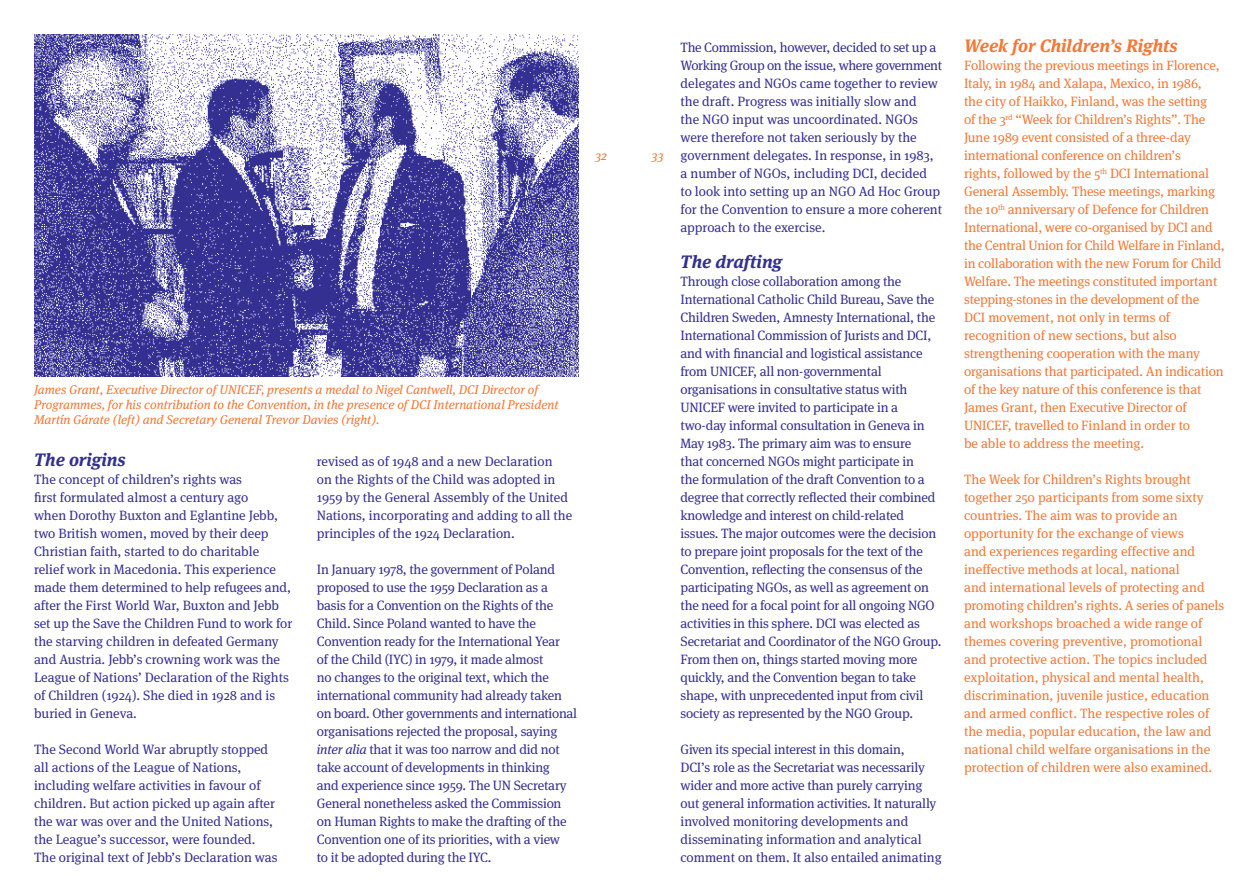
<style>
.page{position:relative;width:1259px;height:893px;background:#fff}
.page>*{position:absolute;margin:0;border:0;box-sizing:border-box;transform-origin:0 0}
.t1{font:italic 700 18px "Meta Serif";color:#f47836}
.t2{font:italic 700 18px "Meta Serif";color:#333092}
.t3{font:13.5px/18px "Meta Serif";letter-spacing:-.015em;color:#333092}
.t4{font:13.5px/18px "Meta Serif";letter-spacing:-.01em;color:#f47836}
.t5{font:italic 12.75px/15px "Meta Serif";color:#f47836}
.s1{font-style:italic}
</style>
<div class="page">
<img style="left:34px;top:34px;width:544px;height:342px">
<p class="t5" style="left:34px;top:382px;width:526px">James Grant, Executive Director of UNICEF, presents a medal to Nigel Cantwell, DCI Director of<br>Programmes, for his contribution to the Convention, in the presence of DCI International President<br>Martín Gárate (left) and Secretary General Trevor Davies (right).</p>
<h1 class="t2" style="left:34px;top:449px;width:93px">The origins</h1>
<p class="t3" style="left:34px;top:470px;width:260px">The concept of children’s rights was<br>first formulated almost a century ago<br>when Dorothy Buxton and Eglantine Jebb, two British women, moved by their deep Christian faith, started to do charitable relief work in Macedonia. This experience made them determined to help refugees and, after the First World War, Buxton and Jebb set up the Save the Children Fund to work for the starving children in defeated Germany and Austria. Jebb’s crowning work was the League of Nations’ Declaration of the Rights of Children (1924). She died in 1928 and is buried in Geneva.</p>
<p class="t3" style="left:34px;top:740px;width:245px">The Second World War abruptly stopped all actions of the League of Nations, including welfare activities in favour of children. But action picked up again after the war was over and the United Nations, the League’s successor, were founded.<br>The original text of Jebb’s Declaration was</p>
<p class="t3" style="left:317px;top:452px;width:257px">revised as of 1948 and a new Declaration<br>on the Rights of the Child was adopted in 1959 by the General Assembly of the United Nations, incorporating and adding to all the principles of the 1924 Declaration.</p>
<p class="t3" style="left:317px;top:560px;width:262px">In January 1978, the government of Poland proposed to use the 1959 Declaration as a basis for a Convention on the Rights of the Child. Since Poland wanted to have the Convention ready for the International Year<br>of the Child (IYC) in 1979, it made almost<br>no changes to the original text, which the international community had already taken on board. Other governments and international organisations rejected the proposal, saying <span class="s1">inter alia</span> that it was too narrow and did not take account of developments in thinking<br>and experience since 1959. The UN Secretary General nonetheless asked the Commission on Human Rights to make the drafting of the Convention one of its priorities, with a view<br>to it be adopted during the IYC.</p>
<p class="t5" style="left:595px;top:148px;width:13px">32</p>
<p class="t5" style="left:652px;top:148px;width:13px">33</p>
<p class="t3" style="left:680px;top:38px;width:263px">The Commission, however, decided to set up a Working Group on the issue, where government delegates and NGOs came together to review the draft. Progress was initially slow and<br>the NGO input was uncoordinated. NGOs were therefore not taken seriously by the government delegates. In response, in 1983, a number of NGOs, including DCI, decided<br>to look into setting up an NGO Ad Hoc Group for the Convention to ensure a more coherent approach to the exercise.</p>
<h1 class="t2" style="left:680px;top:251px;width:103px">The drafting</h1>
<p class="t3" style="left:680px;top:272px;width:262px">Through close collaboration among the International Catholic Child Bureau, Save the Children Sweden, Amnesty International, the International Commission of Jurists and DCI, and with financial and logistical assistance from UNICEF, all non-governmental organisations in consultative status with UNICEF were invited to participate in a two-day informal consultation in Geneva in May 1983. The primary aim was to ensure<br>that concerned NGOs might participate in<br>the formulation of the draft Convention to a degree that correctly reflected their combined knowledge and interest on child-related issues. The major outcomes were the decision to prepare joint proposals for the text of the Convention, reflecting the consensus of the participating NGOs, as well as agreement on the need for a focal point for all ongoing NGO activities in this sphere. DCI was elected as Secretariat and Coordinator of the NGO Group.<br>From then on, things started moving more quickly, and the Convention began to take shape, with unprecedented input from civil society as represented by the NGO Group.</p>
<p class="t3" style="left:680px;top:740px;width:263px">Given its special interest in this domain,<br>DCI’s role as the Secretariat was necessarily wider and more active than purely carrying out general information activities. It naturally involved monitoring developments and disseminating information and analytical comment on them. It also entailed animating</p>
<h1 class="t1" style="left:964px;top:35px;width:215px">Week for Children’s Rights</h1>
<p class="t4" style="left:964px;top:56px;width:262px">Following the previous meetings in Florence, Italy, in 1984 and Xalapa, Mexico, in 1986,<br>the city of Haikko, Finland, was the setting<br>of the 3<sup>rd</sup> “Week for Children’s Rights”. The June 1989 event consisted of a three-day international conference on children’s<br>rights, followed by the 5<sup>th</sup> DCI International General Assembly. These meetings, marking the 10<sup>th</sup> anniversary of Defence for Children International, were co-organised by DCI and the Central Union for Child Welfare in Finland, in collaboration with the new Forum for Child Welfare. The meetings constituted important stepping-stones in the development of the<br>DCI movement, not only in terms of recognition of new sections, but also strengthening cooperation with the many organisations that participated. An indication of the key nature of this conference is that James Grant, then Executive Director of UNICEF, travelled to Finland in order to<br>be able to address the meeting.</p>
<p class="t4" style="left:964px;top:470px;width:262px">The Week for Children’s Rights brought together 250 participants from some sixty countries. The aim was to provide an opportunity for the exchange of views<br>and experiences regarding effective and ineffective methods at local, national<br>and international levels of protecting and promoting children’s rights. A series of panels and workshops broached a wide range of themes covering preventive, promotional and protective action. The topics included exploitation, physical and mental health, discrimination, juvenile justice, education and armed conflict. The respective roles of the media, popular education, the law and national child welfare organisations in the protection of children were also examined.</p>
</div>
